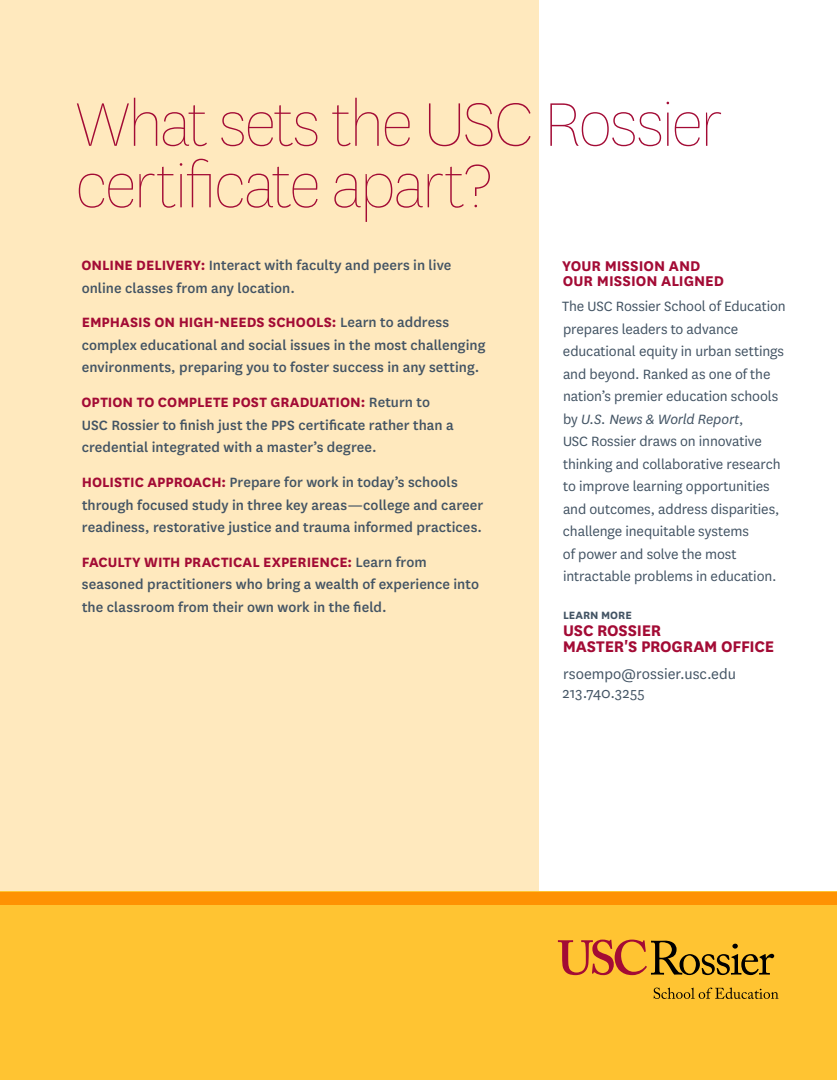
<style>
.page{position:relative;width:837px;height:1080px;background:#fff}
.page>*{position:absolute;margin:0;border:0;box-sizing:border-box;transform-origin:0 0}
.t1{font:100 72px/61.5px "National";letter-spacing:-.035em;color:#a30b35}
.t2{font:700 18px/16.5px "National";letter-spacing:-.015em;color:#a30b35}
.t3{font:16.5px/19.5px "National";color:#435464}
.t4{font:700 16.5px/15.8px "National";color:#a30b35}
.t5{font:500 15.75px/22.5px "National";color:#435464}
.t6{font:15.75px/22.5px "National";letter-spacing:-.01em;color:#435464}
.t7{font:700 12.3px "National";color:#435464}
.s1{font-weight:700;color:#a30b35}
.s2{font-style:italic}
</style>
<div class="page">
<div style="left:0;top:0;width:539px;height:1080px;background:#ffe9be"></div>
<div style="left:0;top:891px;width:837px;height:189px;background:#ffc432"></div>
<div style="left:0;top:892px;width:837px;height:12px;background:#fe9203"></div>
<svg style="left:558px;top:940px;width:216px;height:35px"></svg>
<svg style="left:654px;top:988px;width:124px;height:11px"></svg>
<h1 class="t1" style="left:75px;top:92px;width:649px">What sets the USC Rossier certificate apart?</h1>
<p class="t5" style="left:81px;top:253px;width:371px"><span class="s1">ONLINE DELIVERY:</span> Interact with faculty and peers in live online classes from any location.</p>
<p class="t5" style="left:82px;top:310px;width:405px"><span class="s1">EMPHASIS ON HIGH-NEEDS SCHOOLS:</span> Learn to address complex educational and social issues in the most challenging environments, preparing you to foster success in any setting.</p>
<p class="t5" style="left:82px;top:390px;width:374px"><span class="s1">OPTION TO COMPLETE POST GRADUATION:</span> Return to<br>USC Rossier to finish just the PPS certificate rather than a credential integrated with a master’s degree.</p>
<p class="t5" style="left:82px;top:470px;width:403px"><span class="s1">HOLISTIC APPROACH:</span> Prepare for work in today’s schools through focused study in three key areas—college and career readiness, restorative justice and trauma informed practices.</p>
<p class="t5" style="left:82px;top:550px;width:399px"><span class="s1">FACULTY WITH PRACTICAL EXPERIENCE:</span> Learn from seasoned practitioners who bring a wealth of experience into the classroom from their own work in the field.</p>
<p class="t4" style="left:562px;top:257px;width:163px">YOUR MISSION AND<br>OUR MISSION ALIGNED</p>
<p class="t6" style="left:562px;top:294px;width:225px">The USC Rossier School of Education prepares leaders to advance educational equity in urban settings and beyond. Ranked as one of the nation’s premier education schools by <span class="s2">U.S. News &amp; World Report</span>,<br>USC Rossier draws on innovative thinking and collaborative research to improve learning opportunities and outcomes, address disparities, challenge inequitable systems<br>of power and solve the most intractable problems in education.</p>
<p class="t7" style="left:563px;top:607px;width:70px">LEARN MORE</p>
<p class="t2" style="left:563px;top:621px;width:213px">USC ROSSIER<br>MASTER'S PROGRAM OFFICE</p>
<p class="t3" style="left:563px;top:663px;width:175px">rsoempo@rossier.usc.edu<br>213.740.3255</p>
</div>
